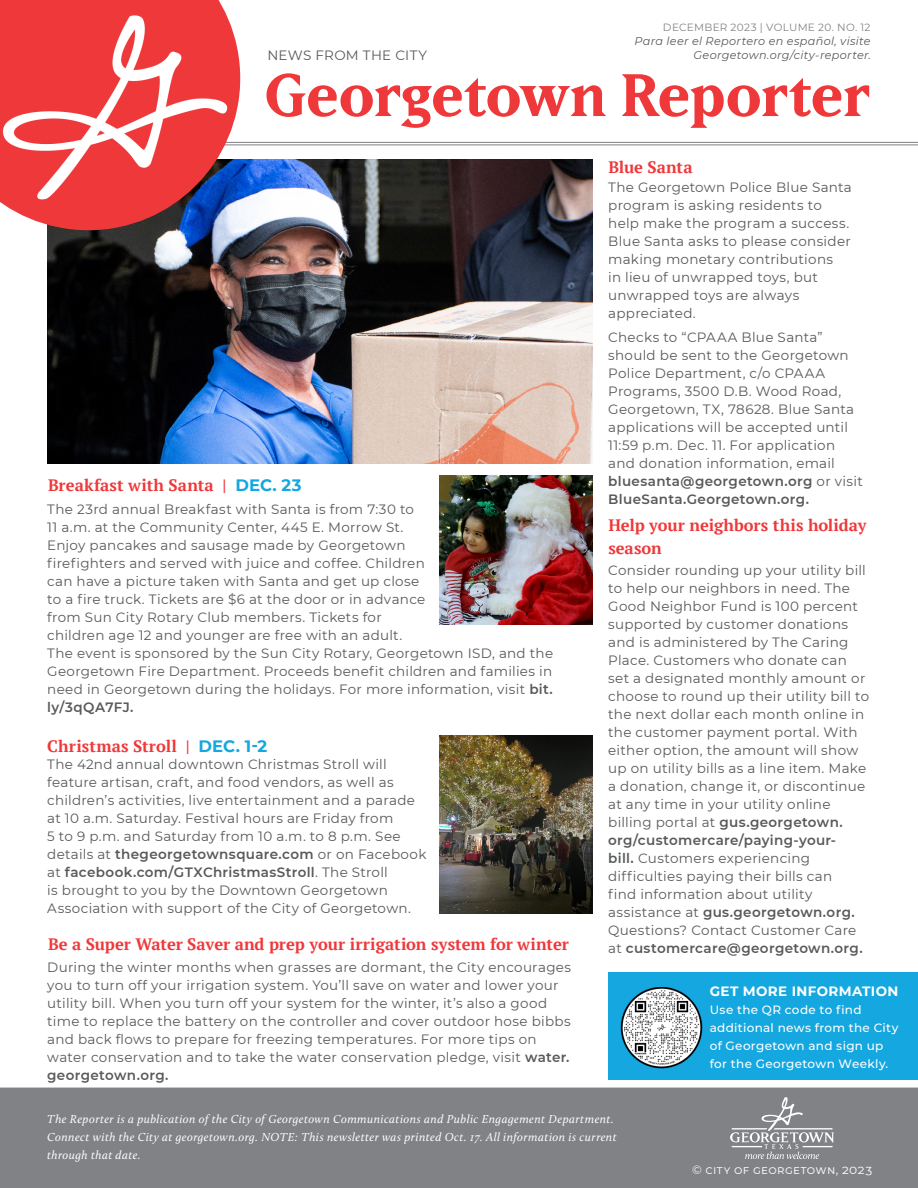
<style>
.page{position:relative;width:918px;height:1188px;background:#fff}
.page>*{position:absolute;margin:0;border:0;box-sizing:border-box;transform-origin:0 0}
.t1{font:700 58.95px "Matrix IIOT";letter-spacing:-.01em;color:#ef383a}
.Blue_Headers{font:700 16.5px/22.5px "PT Serif";color:#ef383a}
.Body_Copy{font:13.5px/18px "Montserrat";letter-spacing:.02em;color:#58595b}
.Body_Copy-2{font:700 13.5px "Montserrat";letter-spacing:.03em;color:#fff}
.Body_Copy-3{font:13.5px "Montserrat";letter-spacing:.025em;color:#58585a}
.t2{font:italic 12px/18px "Calluna";letter-spacing:.035em;color:#fff}
.Body_Copy-4{font:500 12px/18px "Montserrat";letter-spacing:.03em;color:#fff}
.t3{font:12px "Montserrat";letter-spacing:.08em;color:#fff}
.Body_Copy-5{font:italic 11.25px/13.5px "Montserrat";letter-spacing:.025em;color:#58595b;text-align:right}
.Body_Copy-6{font:10.5px "Montserrat";letter-spacing:.025em;color:#818286}
.s1{font-family:"Montserrat";color:#15a7e0}
.s2{font-weight:600}
</style>
<div class="page">
<img style="left:48px;top:160px;width:545px;height:304px">
<div style="left:0;top:1088px;width:918px;height:100px;background:#818286"></div>
<hr style="left:224px;top:142px;width:694px;height:1px;background:#818286">
<hr style="left:224px;top:145px;width:694px;height:1px;background:#818286">
<img style="left:0;top:0;width:313px;height:231px">
<svg style="left:730px;top:1098px;width:104px;height:61px"></svg>
<div style="left:608px;top:973px;width:310px;height:107px;background:#15a7e0"></div>
<img style="left:620px;top:987px;width:83px;height:82px">
<img style="left:440px;top:736px;width:153px;height:177px">
<img style="left:440px;top:475px;width:153px;height:150px">
<p class="Body_Copy-3" style="left:267px;top:46px;width:161px">NEWS FROM THE CITY</p>
<p class="Body_Copy-6" style="left:663px;top:20px;width:209px">DECEMBER 2023 | VOLUME 20. NO. 12</p>
<p class="Body_Copy-5" style="left:634px;top:34px;width:238px">Para leer el Reportero en español, visite<br>Georgetown.org/city-reporter.</p>
<p class="t1" style="left:264px;top:59px;width:607px">Georgetown Reporter</p>
<p class="Blue_Headers" style="left:48px;top:474px;width:255px">Breakfast with Santa | <span class="s1">DEC. 23</span></p>
<p class="Body_Copy" style="left:47px;top:500px;width:507px">The 23rd annual Breakfast with Santa is from 7:30 to<br>11 a.m. at the Community Center, 445 E. Morrow St.<br>Enjoy pancakes and sausage made by Georgetown<br>firefighters and served with juice and coffee. Children<br>can have a picture taken with Santa and get up close<br>to a fire truck. Tickets are $6 at the door or in advance<br>from Sun City Rotary Club members. Tickets for<br>children age 12 and younger are free with an adult.<br>The event is sponsored by the Sun City Rotary, Georgetown ISD, and the Georgetown Fire Department. Proceeds benefit children and families in need in Georgetown during the holidays. For more information, visit <span class="s2">bit. ly/3qQA7FJ.</span></p>
<p class="Blue_Headers" style="left:47px;top:734px;width:221px">Christmas Stroll | <span class="s1">DEC. 1-2</span></p>
<p class="Body_Copy" style="left:47px;top:755px;width:381px">The 42nd annual downtown Christmas Stroll will feature artisan, craft, and food vendors, as well as children’s activities, live entertainment and a parade at 10 a.m. Saturday. Festival hours are Friday from<br>5 to 9 p.m. and Saturday from 10 a.m. to 8 p.m. See details at <span class="s2">thegeorgetownsquare.com</span> or on Facebook at <span class="s2">facebook.com/GTXChristmasStroll</span>. The Stroll<br>is brought to you by the Downtown Georgetown Association with support of the City of Georgetown.</p>
<p class="Blue_Headers" style="left:48px;top:932px;width:522px">Be a Super Water Saver and prep your irrigation system for winter</p>
<p class="Body_Copy" style="left:47px;top:958px;width:525px">During the winter months when grasses are dormant, the City encourages you to turn off your irrigation system. You’ll save on water and lower your utility bill. When you turn off your system for the winter, it’s also a good time to replace the battery on the controller and cover outdoor hose bibbs and back flows to prepare for freezing temperatures. For more tips on water conservation and to take the water conservation pledge, visit <span class="s2">water. georgetown.org.</span></p>
<p class="Blue_Headers" style="left:608px;top:155px;width:86px">Blue Santa</p>
<p class="Body_Copy" style="left:608px;top:178px;width:245px">The Georgetown Police Blue Santa program is asking residents to help make the program a success.<br>Blue Santa asks to please consider making monetary contributions<br>in lieu of unwrapped toys, but unwrapped toys are always appreciated.</p>
<p class="Body_Copy" style="left:608px;top:327px;width:256px">Checks to “CPAAA Blue Santa” should be sent to the Georgetown<br>Police Department, c/o CPAAA<br>Programs, 3500 D.B. Wood Road,<br>Georgetown, TX, 78628. Blue Santa applications will be accepted until<br>11:59 p.m. Dec. 11. For application and donation information, email <span class="s2">bluesanta@georgetown.org</span> or visit<br><span class="s2">BlueSanta.Georgetown.org.</span></p>
<p class="Blue_Headers" style="left:608px;top:514px;width:260px">Help your neighbors this holiday season</p>
<p class="Body_Copy" style="left:608px;top:561px;width:262px">Consider rounding up your utility bill to help our neighbors in need. The Good Neighbor Fund is 100 percent supported by customer donations and is administered by The Caring Place. Customers who donate can set a designated monthly amount or choose to round up their utility bill to the next dollar each month online in the customer payment portal. With either option, the amount will show up on utility bills as a line item. Make a donation, change it, or discontinue at any time in your utility online billing portal at <span class="s2">gus.georgetown. org/customercare/paying-your-<br>bill.</span> Customers experiencing difficulties paying their bills can<br>find information about utility assistance at <span class="s2">gus.georgetown.org.<br></span>Questions? Contact Customer Care at <span class="s2">customercare@georgetown.org.</span></p>
<p class="Body_Copy-2" style="left:710px;top:982px;width:190px">GET MORE INFORMATION</p>
<p class="Body_Copy-4" style="left:710px;top:1000px;width:190px">Use the QR code to find additional news from the City of Georgetown and sign up for the Georgetown Weekly.</p>
<p class="t2" style="left:47px;top:1110px;width:568px">The Reporter is a publication of the City of Georgetown Communications and Public Engagement Department.</p>
<p class="t2" style="left:47px;top:1128px;width:571px">Connect with the City at georgetown.org. NOTE: This newsletter was printed Oct. 17. All information is current through that date.</p>
<p class="t3" style="left:692px;top:1161px;width:182px">© city of georgetown, 2023</p>
</div>
